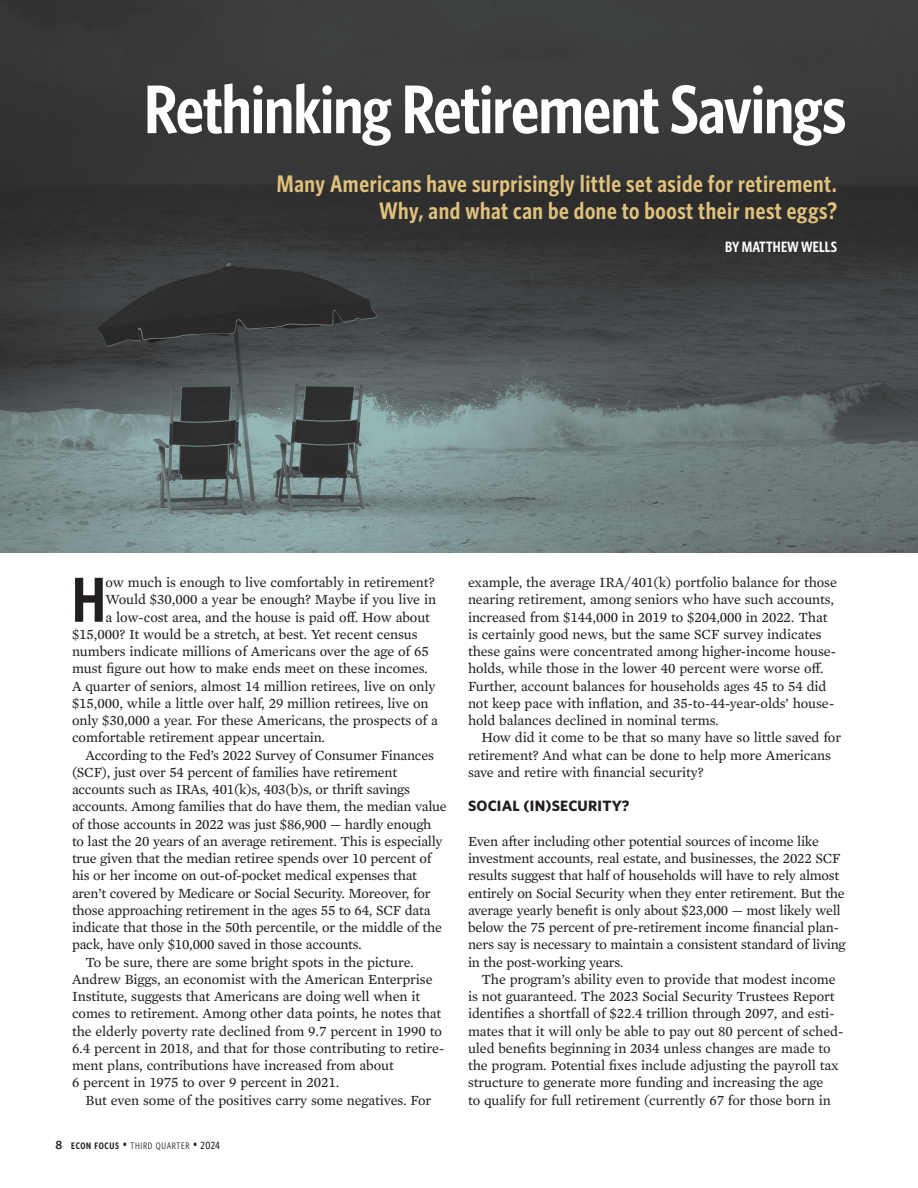
<style>
.page{position:relative;width:918px;height:1188px;background:#fff}
.page>*{position:absolute;margin:0;border:0;box-sizing:border-box;transform-origin:0 0}
.Body_text_no_indent{font:600 69px "Whitney Condensed";letter-spacing:-.015em;color:#fff}
.Body_text_indent{font:600 63.75px "Whitney Condensed";color:#231f20}
.Body_text_no_indent-2{font:600 24px/27px "Whitney Condensed";letter-spacing:.025em;color:#e1c27b;text-align:right}
.Text_Subhead{font:700 15px "Whitney";letter-spacing:.015em;color:#231f20}
.Body_text_no_indent-3{font:600 15px "Whitney Condensed";color:#fff}
.Body_text_indent-2{font:14.25px/17.2px "Mercury Text G2";letter-spacing:-.005em;color:#231f20}
.t1{font:9.45px "Whitney Condensed";letter-spacing:.07em;color:#231f20}
.s1{font-family:"Whitney";font-weight:600;font-size:12px}
.s2{font-weight:600}
.s3{font-size:13.5px}
.s4{font-weight:500;font-size:10.5px}
</style>
<div class="page">
<img style="left:0;top:0;width:918px;height:553px">
<p class="Body_text_no_indent" style="left:144px;top:64px;width:703px">Rethinking Retirement Savings</p>
<p class="Body_text_no_indent-2" style="left:277px;top:170px;width:562px">Many Americans have surprisingly little set aside for retirement.<br>Why, and what can be done to boost their nest eggs?</p>
<p class="Body_text_no_indent-3" style="left:725px;top:237px;width:113px">BY MATTHEW WELLS</p>
<p class="Body_text_indent" style="left:72px;top:558px;width:35px">H</p>
<p class="Body_text_indent-2" style="left:106px;top:573px;width:330px">ow much is enough to live comfortably in retirement?</p>
<p class="Body_text_indent-2" style="left:106px;top:590px;width:332px">Would $30,000 a year be enough? Maybe if you live in</p>
<p class="Body_text_indent-2" style="left:106px;top:608px;width:326px">a low-cost area, and the house is paid off. How about</p>
<p class="Body_text_indent-2" style="left:72px;top:625px;width:347px">$15,000? It would be a stretch, at best. Yet recent census</p>
<p class="Body_text_indent-2" style="left:72px;top:642px;width:358px">numbers indicate millions of Americans over the age of 65</p>
<p class="Body_text_indent-2" style="left:72px;top:659px;width:357px">must figure out how to make ends meet on these incomes.</p>
<p class="Body_text_indent-2" style="left:72px;top:677px;width:365px">A quarter of seniors, almost 14 million retirees, live on only</p>
<p class="Body_text_indent-2" style="left:72px;top:694px;width:358px">$15,000, while a little over half, 29 million retirees, live on</p>
<p class="Body_text_indent-2" style="left:72px;top:711px;width:367px">only $30,000 a year. For these Americans, the prospects of a</p>
<p class="Body_text_indent-2" style="left:72px;top:728px;width:255px">comfortable retirement appear uncertain.</p>
<p class="Body_text_indent-2" style="left:72px;top:746px;width:376px;text-indent:14px">According to the Fed’s 2022 Survey of Consumer Finances (SCF), just over 54 percent of families have retirement accounts such as IRAs, 401(k)s, 403(b)s, or thrift savings accounts. Among families that do have them, the median value of those accounts in 2022 was just $86,900 — hardly enough to last the 20 years of an average retirement. This is especially true given that the median retiree spends over 10 percent of his or her income on out-of-pocket medical expenses that aren’t covered by Medicare or Social Security. Moreover, for those approaching retirement in the ages 55 to 64, SCF data indicate that those in the 50th percentile, or the middle of the pack, have only $10,000 saved in those accounts.</p>
<p class="Body_text_indent-2" style="left:72px;top:953px;width:374px;text-indent:14px">To be sure, there are some bright spots in the picture.<br>Andrew Biggs, an economist with the American Enterprise Institute, suggests that Americans are doing well when it comes to retirement. Among other data points, he notes that the elderly poverty rate declined from 9.7 percent in 1990 to 6.4 percent in 2018, and that for those contributing to retire&shy;ment plans, contributions have increased from about<br>6 percent in 1975 to over 9 percent in 2021.</p>
<p class="Body_text_indent-2" style="left:86px;top:1091px;width:347px">But even some of the positives carry some negatives. For</p>
<p class="t1" style="left:56px;top:1140px;width:166px"><span class="s1">8</span> <span class="s2">ECON FOCUS</span> <span class="s3">•</span> THIRD QUARTER <span class="s3">•</span> <span class="s4">2024</span></p>
<p class="Body_text_indent-2" style="left:468px;top:573px;width:370px">example, the average IRA/401(k) portfolio balance for those nearing retirement, among seniors who have such accounts, increased from $144,000 in 2019 to $204,000 in 2022. That is certainly good news, but the same SCF survey indicates these gains were concentrated among higher-income house&shy;holds, while those in the lower 40 percent were worse off.<br>Further, account balances for households ages 45 to 54 did not keep pace with inflation, and 35-to-44-year-olds’ house&shy;hold balances declined in nominal terms.</p>
<p class="Body_text_indent-2" style="left:468px;top:728px;width:375px;text-indent:14px">How did it come to be that so many have so little saved for retirement? And what can be done to help more Americans save and retire with financial security?</p>
<p class="Text_Subhead" style="left:468px;top:796px;width:163px">SOCIAL (IN)SECURITY?</p>
<p class="Body_text_indent-2" style="left:468px;top:832px;width:379px">Even after including other potential sources of income like investment accounts, real estate, and businesses, the 2022 SCF results suggest that half of households will have to rely almost entirely on Social Security when they enter retirement. But the average yearly benefit is only about $23,000 — most likely well below the 75 percent of pre-retirement income financial plan&shy;ners say is necessary to maintain a consistent standard of living in the post-working years.</p>
<p class="Body_text_indent-2" style="left:468px;top:970px;width:377px;text-indent:14px">The program’s ability even to provide that modest income is not guaranteed. The 2023 Social Security Trustees Report identifies a shortfall of $22.4 trillion through 2097, and esti&shy;mates that it will only be able to pay out 80 percent of sched&shy;uled benefits beginning in 2034 unless changes are made to the program. Potential fixes include adjusting the payroll tax structure to generate more funding and increasing the age<br>to qualify for full retirement (currently 67 for those born in</p>
</div>
